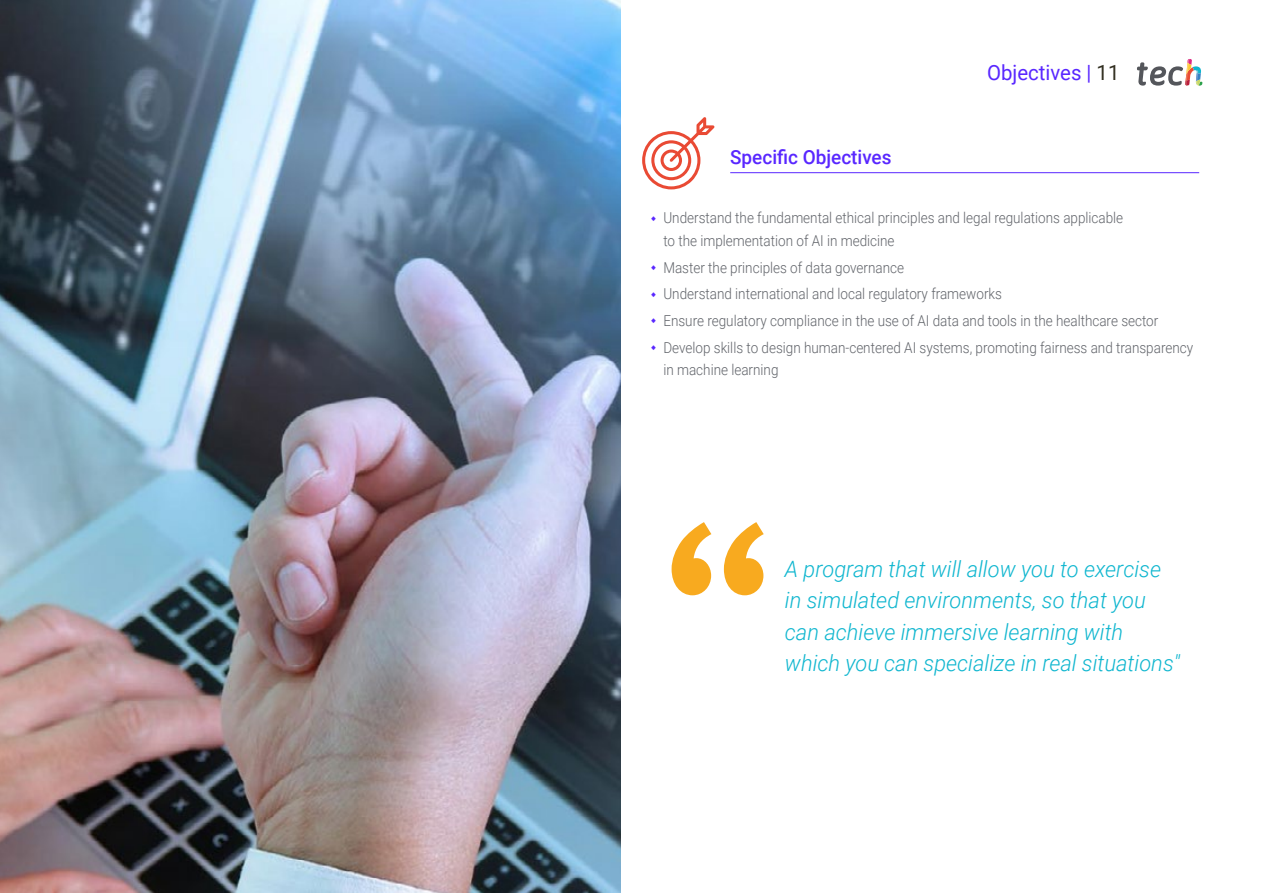
<style>
.page{position:relative;width:1263px;height:893px;background:#fff}
.page>*{position:absolute;margin:0;border:0;box-sizing:border-box;transform-origin:0 0}
.t1{font:italic 300 22.5px/31.5px "Roboto";color:#0fb6cf}
.t2{font:21px "Roboto";color:#5927ff}
.t3{font:500 19.5px "Roboto";color:#5927ff}
.t4{font:300 15px/26.7px "Roboto";color:#61646a;scale:.9 1}
.s1{color:#312e20}
</style>
<div class="page">
<hr style="left:730px;top:172px;width:469px;height:1px;background:#5927ff">
<svg style="left:642px;top:117px;width:72px;height:72px"></svg>
<img style="left:0;top:0;width:621px;height:893px">
<svg style="left:672px;top:522px;width:92px;height:73px"></svg>
<svg style="left:1137px;top:59px;width:65px;height:27px"></svg>
<h3 class="t3" style="left:730px;top:144px;width:163px">Specific Objectives</h3>
<h2 class="t2" style="left:987px;top:57px;width:134px">Objectives | <span class="s1">11</span></h2>
<p class="t4" style="left:663px;top:206px;width:512px;line-height:22.5px">Understand the fundamental ethical principles and legal regulations applicable to the implementation of AI in medicine</p>
<p class="t4" style="left:663px;top:253px;width:590px">Master the principles of data governance<br>Understand international and local regulatory frameworks<br>Ensure regulatory compliance in the use of AI data and tools in the healthcare sector Develop skills to design human-centered AI systems, promoting fairness and transparency</p>
<p class="t4" style="left:663px;top:356px;width:129px">in machine learning</p>
<h1 class="t1" style="left:785px;top:552px;width:397px">A program that will allow you to exercise in simulated environments, so that you can achieve immersive learning with which you can specialize in real situations"</h1>
</div>
